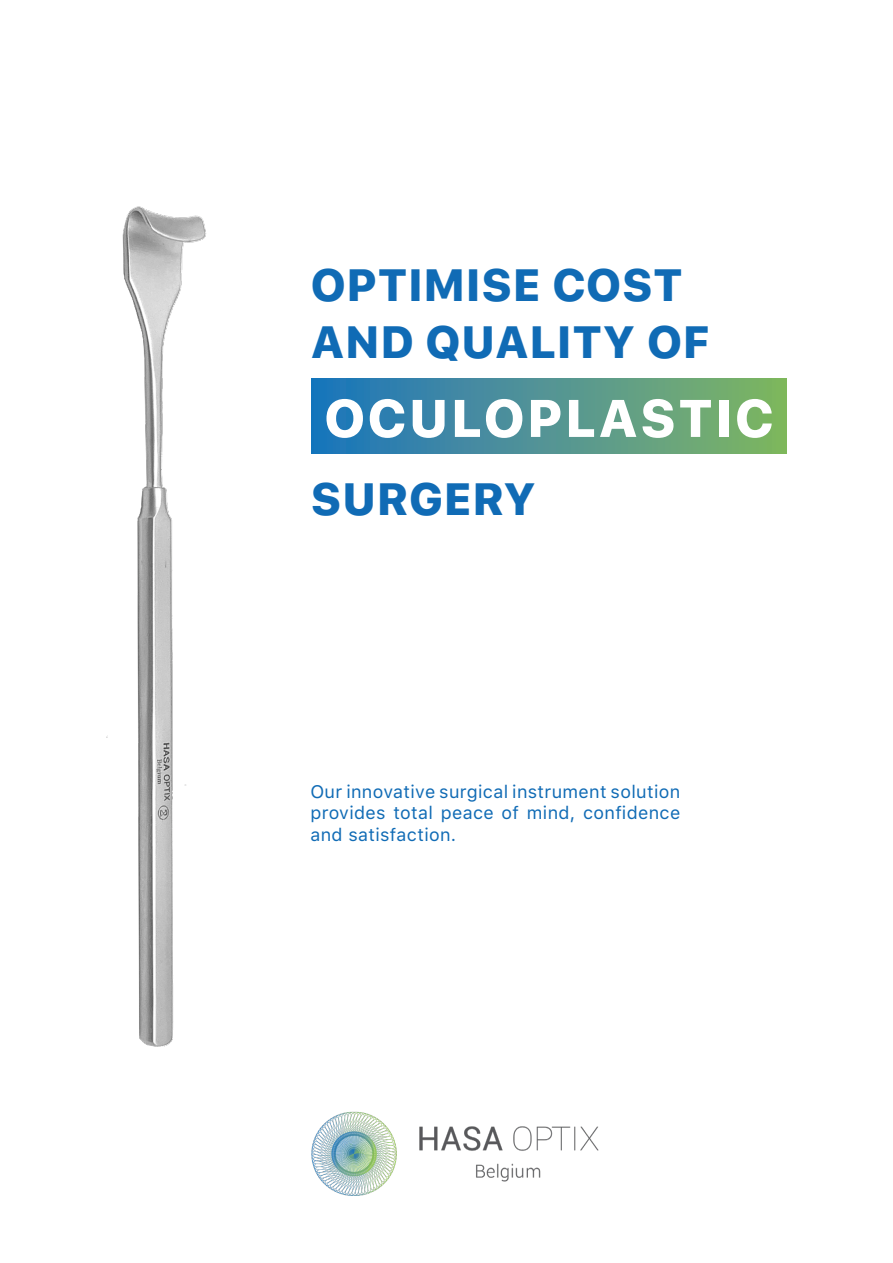
<style>
.page{position:relative;width:893px;height:1263px;background:#fff}
.page>*{position:absolute;margin:0;border:0;box-sizing:border-box;transform-origin:0 0}
.t1{font:800 52.5px "SFUI Text";letter-spacing:.03em;color:#fff}
.t2{font:800 45px/57px "SFUI Text";color:#106bb5}
.t3{font:18px/21.6px "SFUI Text";letter-spacing:.02em;color:#106bb5;text-align:justify}
</style>
<div class="page">
<img style="left:106px;top:206px;width:100px;height:841px">
<img style="left:311px;top:1111px;width:288px;height:85px">
<div style="left:311px;top:378px;width:476px;height:75px;background:linear-gradient(to right,#1e74c0,#83b663)"></div>
<p class="t2" style="left:310px;top:253px;width:401px">OPTIMISE COST<br>AND QUALITY OF</p>
<p class="t1" style="left:324px;top:379px;width:452px">OCULOPLASTIC</p>
<p class="t2" style="left:310px;top:468px;width:227px">SURGERY</p>
<p class="t3" style="left:310px;top:780px;width:371px">Our innovative surgical instrument solution provides total peace of mind, confidence and satisfaction.</p>
</div>
